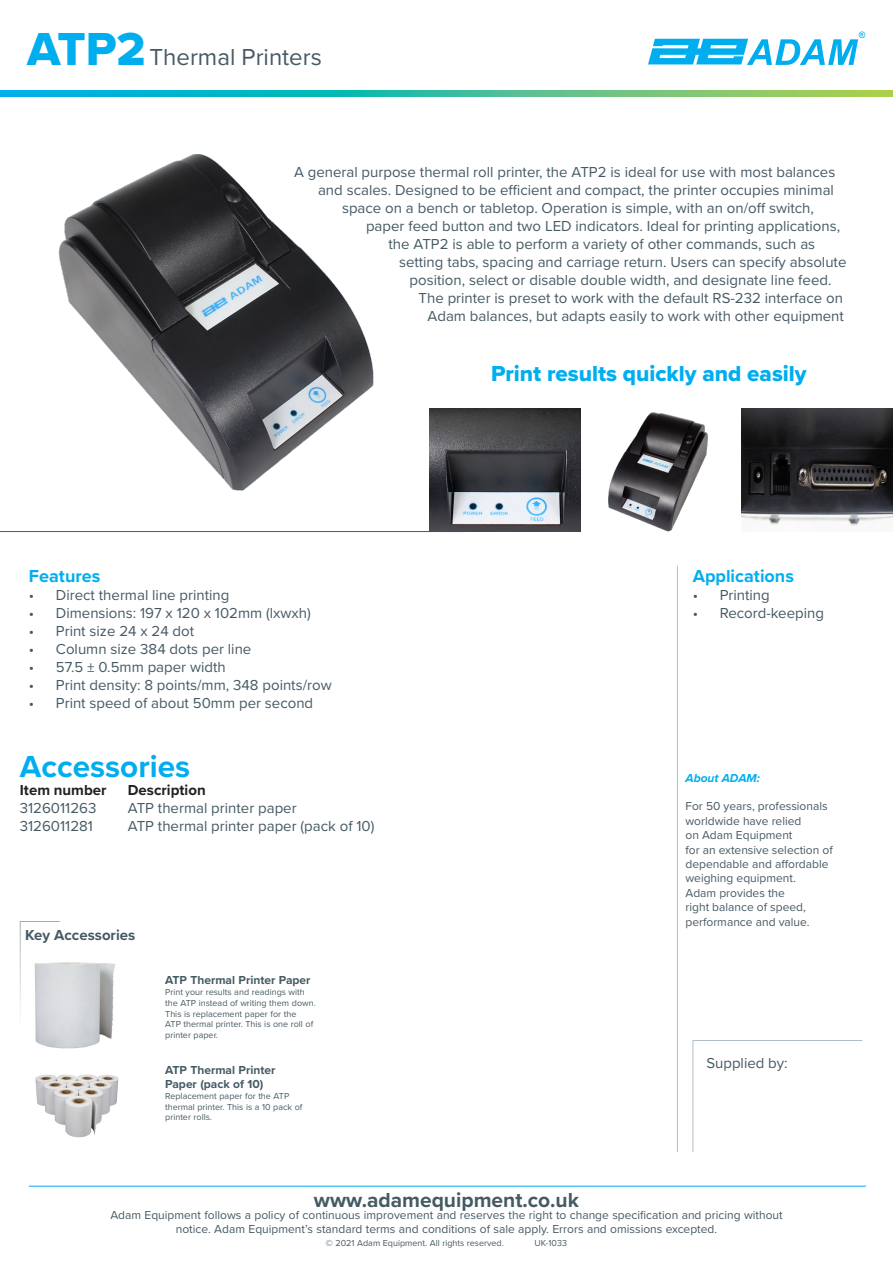
<style>
.page{position:relative;width:893px;height:1263px;background:#fff}
.page>*{position:absolute;margin:0;border:0;box-sizing:border-box;transform-origin:0 0}
.t1{font:700 31.5px "Proxima Nova";color:#00aeef}
.t2{font:24px "Proxima Nova";color:#465a64}
.t3{font:22.5px "Proxima Nova Extrabld";color:#00aeef}
.About_US{font:700 21px "Proxima Nova";color:#465a64}
.t4{font:700 18px "Proxima Nova";color:#00aeef}
.t5{font:15px "Proxima Nova";color:#465a64}
.t6{font:700 15px "Proxima Nova";color:#231f20}
.Applications_Header{font:700 15px "Proxima Nova";color:#465a64}
.About_US-2{font:12px/14.4px "Proxima Nova";color:#465a64}
.Acc_Detail{font:700 12px/14.4px "Proxima Nova";color:#465a64}
.t7{font:italic 700 12px "Proxima Nova";color:#00aeef}
.Acc_Detail-2{font:9px/10.8px "Proxima Nova";color:#465a64}
.About_US-3{font:9px "Proxima Nova";color:#465a64}
.s1{font-family:"Proxima Nova Extrabld";font-size:48px;color:#00aeef}
</style>
<div class="page">
<svg style="left:648px;top:32px;width:217px;height:33px"></svg>
<img style="left:59px;top:154px;width:315px;height:337px">
<svg style="left:0;top:90px;width:893px;height:7px;background:#40bd9e"></svg>
<hr style="left:29px;top:1186px;width:837px;height:1px;background:#00aeef">
<hr style="left:677px;top:566px;width:1px;height:586px;background:#b2bfc6">
<hr style="left:0;top:531px;width:464px;height:1px;background:#465a64">
<img style="left:609px;top:413px;width:99px;height:119px">
<img style="left:429px;top:409px;width:152px;height:123px">
<img style="left:741px;top:409px;width:152px;height:117px">
<hr style="left:693px;top:1040px;width:169px;height:1px;background:#b2bfc6">
<hr style="left:693px;top:1040px;width:1px;height:112px;background:#b2bfc6">
<svg style="left:19px;top:921px;width:41px;height:92px"></svg>
<img style="left:35px;top:1074px;width:84px;height:64px">
<img style="left:31px;top:960px;width:85px;height:88px">
<p class="t2" style="left:27px;top:39px;width:296px"><span class="s1">ATP2</span> Thermal Printers</p>
<p class="t5" style="left:294px;top:161px;width:543px">A general purpose thermal roll printer, the ATP2 is ideal for use with most balances</p>
<p class="t5" style="left:318px;top:179px;width:517px">and scales. Designed to be efficient and compact, the printer occupies minimal</p>
<p class="t5" style="left:342px;top:197px;width:473px">space on a bench or tabletop. Operation is simple, with an on/off switch,</p>
<p class="t5" style="left:366px;top:215px;width:476px">paper feed button and two LED indicators. Ideal for printing applications,</p>
<p class="t5" style="left:388px;top:233px;width:428px">the ATP2 is able to perform a variety of other commands, such as</p>
<p class="t5" style="left:399px;top:251px;width:449px">setting tabs, spacing and carriage return. Users can specify absolute</p>
<p class="t5" style="left:410px;top:269px;width:423px">position, select or disable double width, and designate line feed.</p>
<p class="t5" style="left:418px;top:287px;width:426px">The printer is preset to work with the default RS-232 interface on</p>
<p class="t5" style="left:428px;top:305px;width:418px">Adam balances, but adapts easily to work with other equipment</p>
<p class="t4" style="left:29px;top:562px;width:73px">Features</p>
<p class="t5" style="left:29px;top:583px;width:202px">• Direct thermal line printing</p>
<p class="t5" style="left:29px;top:601px;width:283px">• Dimensions: 197 x 120 x 102mm (lxwxh)</p>
<p class="t5" style="left:29px;top:619px;width:167px">• Print size 24 x 24 dot</p>
<p class="t5" style="left:29px;top:637px;width:224px">• Column size 384 dots per line</p>
<p class="t5" style="left:29px;top:655px;width:198px">• 57.5 ± 0.5mm paper width</p>
<p class="t5" style="left:29px;top:673px;width:304px">• Print density: 8 points/mm, 348 points/row</p>
<p class="t5" style="left:29px;top:691px;width:286px">• Print speed of about 50mm per second</p>
<p class="t1" style="left:20px;top:743px;width:172px">Accessories</p>
<p class="t6" style="left:20px;top:779px;width:88px">Item number</p>
<p class="t6" style="left:128px;top:779px;width:79px">Description</p>
<p class="t5" style="left:20px;top:797px;width:78px">3126011263</p>
<p class="t5" style="left:128px;top:797px;width:170px">ATP thermal printer paper</p>
<p class="t5" style="left:20px;top:815px;width:75px">3126011281</p>
<p class="t5" style="left:128px;top:815px;width:248px">ATP thermal printer paper (pack of 10)</p>
<p class="Applications_Header" style="left:25px;top:924px;width:112px">Key Accessories</p>
<p class="Acc_Detail" style="left:165px;top:973px;width:147px">ATP Thermal Printer Paper</p>
<p class="Acc_Detail-2" style="left:165px;top:986px;width:152px">Print your results and readings with the ATP instead of writing them down.<br>This is replacement paper for the<br>ATP thermal printer. This is one roll of printer paper.</p>
<p class="Acc_Detail" style="left:165px;top:1062px;width:112px">ATP Thermal Printer<br>Paper (pack of 10)</p>
<p class="Acc_Detail-2" style="left:165px;top:1090px;width:139px">Replacement paper for the ATP thermal printer. This is a 10 pack of printer rolls.</p>
<p class="t3" style="left:491px;top:357px;width:317px">Print results quickly and easily</p>
<p class="t4" style="left:693px;top:562px;width:103px">Applications</p>
<p class="t5" style="left:693px;top:583px;width:79px">• Printing</p>
<p class="t5" style="left:693px;top:601px;width:133px">• Record-keeping</p>
<p class="t7" style="left:685px;top:768px;width:76px">About ADAM:</p>
<p class="About_US-2" style="left:685px;top:799px;width:144px">For 50 years, professionals worldwide have relied<br>on Adam Equipment</p>
<p class="About_US-2" style="left:685px;top:842px;width:149px">for an extensive selection of dependable and affordable weighing equipment.</p>
<p class="About_US-2" style="left:685px;top:885px;width:126px">Adam provides the right balance of speed, performance and value.</p>
<p class="t5" style="left:706px;top:1052px;width:83px">Supplied by:</p>
<p class="About_US" style="left:314px;top:1184px;width:266px">www.adamequipment.co.uk</p>
<p class="About_US-2" style="left:110px;top:1207px;width:674px;text-align:center">Adam Equipment follows a policy of continuous improvement and reserves the right to change specification and pricing without notice. Adam Equipment’s standard terms and conditions of sale apply. Errors and omissions excepted.</p>
<p class="About_US-3" style="left:326px;top:1237px;width:179px">© 2021 Adam Equipment. All rights reserved.</p>
<p class="About_US-3" style="left:535px;top:1237px;width:34px">UK-1033</p>
</div>
